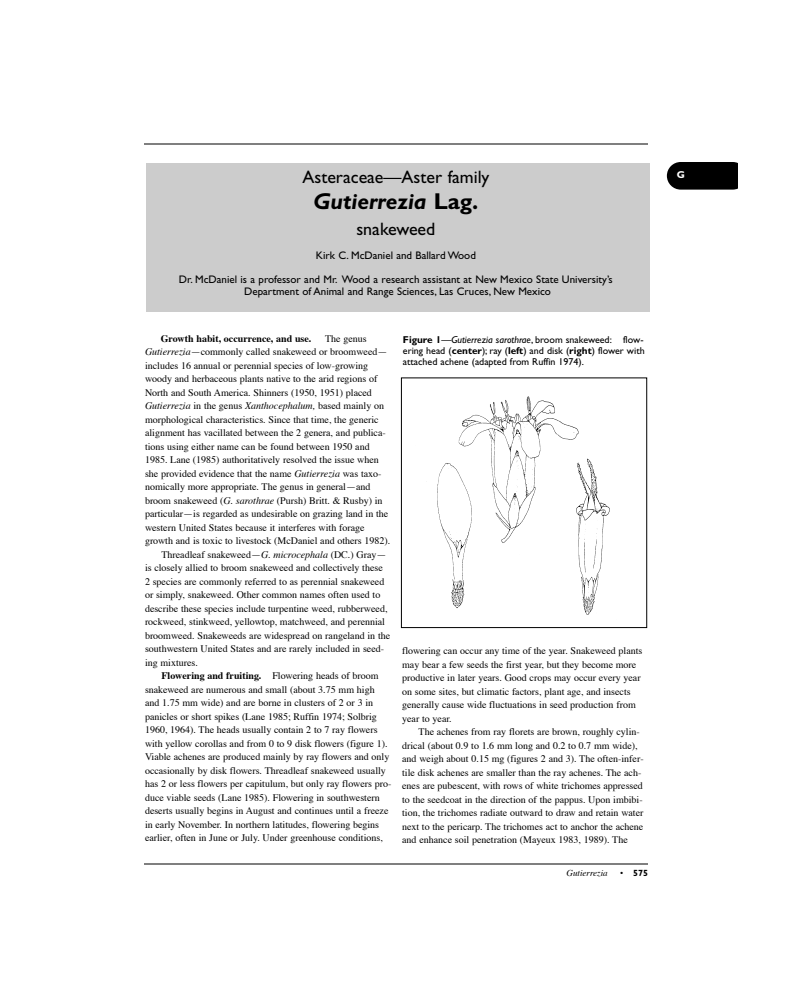
<style>
.page{position:relative;width:792px;height:1008px;background:#fff}
.page>*{position:absolute;margin:0;border:0;box-sizing:border-box;transform-origin:0 0}
.t1{font:italic 700 23px "Gill Sans";color:#000}
.t2{font:18px "Gill Sans";color:#000}
.t3{font:11px/24px "Gill Sans";color:#000;text-align:center}
.t4{font:10px/13.5px "Times";color:#000}
.t5{font:10px/11px "Gill Sans";color:#000;text-align:justify}
.t6{font:700 10px "Times";color:#000}
.t7{font:italic 10px "Times";color:#000}
.t8{font:700 10px "Gill Sans";color:#fff}
.t9{font:italic 9px "Times";color:#000}
.t10{font:700 9px "Gill Sans";color:#000}
.s1{font-style:normal}
.s2{font-weight:700}
.s3{font-style:italic}
.s4{font-weight:400}
</style>
<div class="page">
<hr style="left:144px;top:144px;width:504px;height:1px;background:#000">
<hr style="left:144px;top:864px;width:504px;height:1px;background:#000">
<svg style="left:667px;top:162px;width:71px;height:28px;background:#0e0e0e"></svg>
<div style="left:146px;top:163px;width:504px;height:149px;background:#ccc"></div>
<img style="left:437px;top:396px;width:173px;height:219px">
<div style="left:401px;top:378px;width:246px;height:250px;border:1px solid #000"></div>
<h2 class="t2" style="left:302px;top:171px;width:188px">Asteraceae—Aster family</h2>
<h1 class="t1" style="left:313px;top:194px;width:167px">Gutierrezia <span class="s1">Lag.</span></h1>
<h2 class="t2" style="left:356px;top:223px;width:81px">snakeweed</h2>
<p class="t3" style="left:179px;top:245px;width:435px">Kirk C. McDaniel and Ballard Wood<br>Dr. McDaniel is a professor and Mr. Wood a research assistant at New Mexico State University’s</p>
<p class="t3" style="left:244px;top:281px;width:308px">Department of Animal and Range Sciences, Las Cruces, New Mexico</p>
<p class="t5" style="left:403px;top:335px;width:243px"><span class="s2">Figure 1</span>—<span class="s3">Gutierrezia sarothrae</span>, broom snakeweed: flow&shy;ering head (<span class="s2">center</span>); ray (<span class="s2">left</span>) and disk (<span class="s2">right</span>) flower with attached achene (adapted from Ruffin 1974).</p>
<p class="t6" style="left:161px;top:334px;width:152px">Growth habit, occurrence, and use.</p>
<p class="t4" style="left:325px;top:333px;width:43px">The genus</p>
<p class="t4" style="left:145px;top:346px;width:244px"><span class="s3">Gutierrezia</span>—commonly called snakeweed or broomweed—</p>
<p class="t4" style="left:145px;top:360px;width:225px">includes 16 annual or perennial species of low-growing</p>
<p class="t4" style="left:145px;top:373px;width:234px">woody and herbaceous plants native to the arid regions of</p>
<p class="t4" style="left:145px;top:387px;width:228px">North and South America. Shinners (1950, 1951) placed</p>
<p class="t7" style="left:145px;top:402px;width:241px">Gutierrezia <span class="s1">in the genus</span> Xanthocephalum, <span class="s1">based mainly on</span></p>
<p class="t4" style="left:145px;top:414px;width:235px">morphological characteristics. Since that time, the generic</p>
<p class="t4" style="left:145px;top:427px;width:242px">alignment has vacillated between the 2 genera, and publica-</p>
<p class="t4" style="left:145px;top:441px;width:226px">tions using either name can be found between 1950 and</p>
<p class="t4" style="left:145px;top:454px;width:235px">1985. Lane (1985) authoritatively resolved the issue when</p>
<p class="t4" style="left:145px;top:468px;width:238px">she provided evidence that the name <span class="s3">Gutierrezia</span> was taxo-</p>
<p class="t4" style="left:145px;top:481px;width:227px">nomically more appropriate. The genus in general—and</p>
<p class="t4" style="left:145px;top:495px;width:239px">broom snakeweed (<span class="s3">G. sarothrae</span> (Pursh) Britt. &amp; Rusby) in</p>
<p class="t4" style="left:145px;top:508px;width:245px">particular—is regarded as undesirable on grazing land in the</p>
<p class="t4" style="left:145px;top:522px;width:221px">western United States because it interferes with forage</p>
<p class="t4" style="left:145px;top:535px;width:247px">growth and is toxic to livestock (McDaniel and others 1982).</p>
<p class="t4" style="left:161px;top:549px;width:227px">Threadleaf snakeweed—<span class="s3">G. microcephala</span> (DC.) Gray—</p>
<p class="t4" style="left:145px;top:562px;width:239px">is closely allied to broom snakeweed and collectively these</p>
<p class="t4" style="left:145px;top:576px;width:241px">2 species are commonly referred to as perennial snakeweed</p>
<p class="t4" style="left:145px;top:589px;width:237px">or simply, snakeweed. Other common names often used to</p>
<p class="t4" style="left:145px;top:603px;width:244px">describe these species include turpentine weed, rubberweed,</p>
<p class="t4" style="left:145px;top:616px;width:242px">rockweed, stinkweed, yellowtop, matchweed, and perennial</p>
<p class="t4" style="left:145px;top:630px;width:247px">broomweed. Snakeweeds are widespread on rangeland in the</p>
<p class="t4" style="left:145px;top:643px;width:241px">southwestern United States and are rarely included in seed-</p>
<p class="t4" style="left:145px;top:657px;width:55px">ing mixtures.</p>
<p class="t6" style="left:161px;top:672px;width:219px">Flowering and fruiting. <span class="s4">Flowering heads of broom</span></p>
<p class="t4" style="left:145px;top:684px;width:231px">snakeweed are numerous and small (about 3.75 mm high</p>
<p class="t4" style="left:145px;top:697px;width:230px">and 1.75 mm wide) and are borne in clusters of 2 or 3 in</p>
<p class="t4" style="left:145px;top:711px;width:233px">panicles or short spikes (Lane 1985; Ruffin 1974; Solbrig</p>
<p class="t4" style="left:145px;top:724px;width:234px">1960, 1964). The heads usually contain 2 to 7 ray flowers</p>
<p class="t4" style="left:145px;top:738px;width:244px">with yellow corollas and from 0 to 9 disk flowers (figure 1).</p>
<p class="t4" style="left:145px;top:751px;width:246px">Viable achenes are produced mainly by ray flowers and only</p>
<p class="t4" style="left:145px;top:765px;width:242px">occasionally by disk flowers. Threadleaf snakeweed usually</p>
<p class="t4" style="left:145px;top:778px;width:248px">has 2 or less flowers per capitulum, but only ray flowers pro-</p>
<p class="t4" style="left:145px;top:792px;width:236px">duce viable seeds (Lane 1985). Flowering in southwestern</p>
<p class="t4" style="left:145px;top:805px;width:245px">deserts usually begins in August and continues until a freeze</p>
<p class="t4" style="left:145px;top:819px;width:236px">in early November. In northern latitudes, flowering begins</p>
<p class="t4" style="left:145px;top:832px;width:239px">earlier, often in June or July. Under greenhouse conditions,</p>
<p class="t4" style="left:402px;top:645px;width:242px">flowering can occur any time of the year. Snakeweed plants may bear a few seeds the first year, but they become more productive in later years. Good crops may occur every year on some sites, but climatic factors, plant age, and insects generally cause wide fluctuations in seed production from year to year.</p>
<p class="t4" style="left:402px;top:726px;width:243px;text-indent:16px">The achenes from ray florets are brown, roughly cylin&shy;drical (about 0.9 to 1.6 mm long and 0.2 to 0.7 mm wide), and weigh about 0.15 mg (figures 2 and 3). The often-infer&shy;tile disk achenes are smaller than the ray achenes. The ach&shy;enes are pubescent, with rows of white trichomes appressed to the seedcoat in the direction of the pappus. Upon imbibi&shy;tion, the trichomes radiate outward to draw and retain water next to the pericarp. The trichomes act to anchor the achene and enhance soil penetration (Mayeux 1983, 1989). The</p>
<p class="t9" style="left:567px;top:869px;width:43px">Gutierrezia</p>
<p class="t10" style="left:620px;top:870px;width:29px"><span class="s4">•</span> 575</p>
<p class="t8" style="left:677px;top:171px;width:10px">G</p>
</div>
